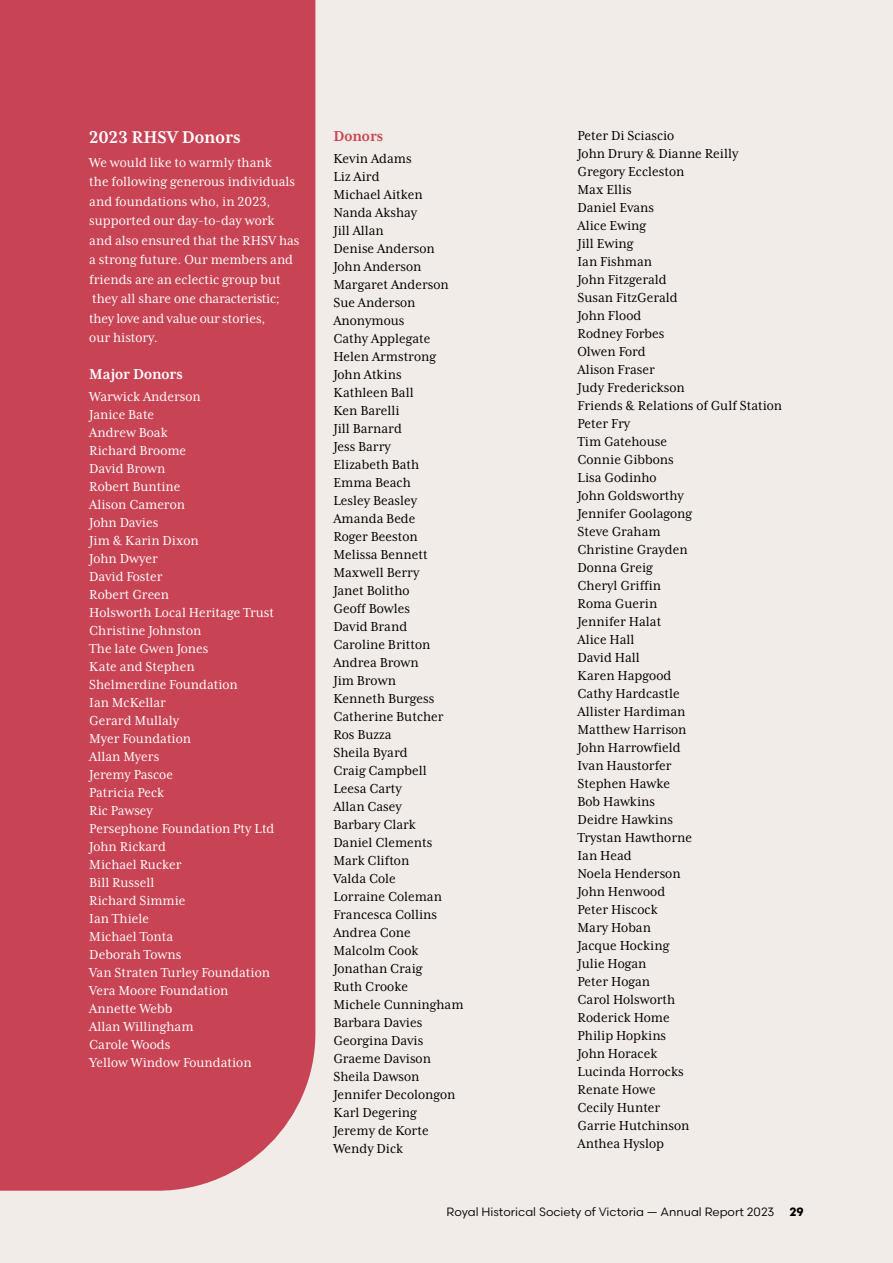
<style>
.page{position:relative;width:893px;height:1263px;background:#f1ece8}
.page>*{position:absolute;margin:0;border:0;box-sizing:border-box;transform-origin:0 0}
.t1{font:700 19.5px "Mrs Eaves XL Serif Nar OT";color:#fff}
.t2{font:700 16.5px "Mrs Eaves XL Serif Nar OT";color:#fff}
.t3{font:700 16.5px "Mrs Eaves XL Serif Nar OT";color:#c84353}
.t4{font:15px/18px "Mrs Eaves XL Serif Nar OT";color:#000}
.t5{font:15px/18px "Mrs Eaves XL Serif Nar OT";color:#fff}
.t6{font:12px "Scandia";color:#000}
.s1{font-weight:700}
</style>
<div class="page">
<div style="left:0;top:0;width:315px;height:1191px;background:#c84353"></div>
<h1 class="t1" style="left:89px;top:127px;width:153px">2023 RHSV Donors</h1>
<p class="t5" style="left:89px;top:153px;width:212px;line-height:19.5px">We would like to warmly thank<br>the following generous individuals and foundations who, in 2023, supported our day-to-day work and also ensured that the RHSV has a strong future. Our members and friends are an eclectic group but they all share one characteristic; they love and value our stories,<br>our history.</p>
<p class="t2" style="left:89px;top:365px;width:95px">Major Donors</p>
<p class="t5" style="left:89px;top:388px;width:187px">Warwick Anderson<br>Janice Bate<br>Andrew Boak<br>Richard Broome<br>David Brown<br>Robert Buntine<br>Alison Cameron<br>John Davies<br>Jim &amp; Karin Dixon<br>John Dwyer<br>David Foster<br>Robert Green<br>Holsworth Local Heritage Trust<br>Christine Johnston<br>The late Gwen Jones<br>Kate and Stephen<br>Shelmerdine Foundation<br>Ian McKellar<br>Gerard Mullaly<br>Myer Foundation<br>Allan Myers<br>Jeremy Pascoe<br>Patricia Peck<br>Ric Pawsey<br>Persephone Foundation Pty Ltd<br>John Rickard<br>Michael Rucker<br>Bill Russell<br>Richard Simmie<br>Ian Thiele<br>Michael Tonta<br>Deborah Towns<br>Van Straten Turley Foundation<br>Vera Moore Foundation<br>Annette Webb<br>Allan Willingham<br>Carole Woods<br>Yellow Window Foundation</p>
<p class="t3" style="left:333px;top:127px;width:51px">Donors</p>
<p class="t4" style="left:333px;top:150px;width:132px">Kevin Adams<br>Liz Aird<br>Michael Aitken<br>Nanda Akshay<br>Jill Allan<br>Denise Anderson<br>John Anderson<br>Margaret Anderson<br>Sue Anderson<br>Anonymous<br>Cathy Applegate<br>Helen Armstrong<br>John Atkins<br>Kathleen Ball<br>Ken Barelli<br>Jill Barnard<br>Jess Barry<br>Elizabeth Bath<br>Emma Beach<br>Lesley Beasley<br>Amanda Bede<br>Roger Beeston<br>Melissa Bennett<br>Maxwell Berry<br>Janet Bolitho<br>Geoff Bowles<br>David Brand<br>Caroline Britton<br>Andrea Brown<br>Jim Brown<br>Kenneth Burgess<br>Catherine Butcher<br>Ros Buzza<br>Sheila Byard<br>Craig Campbell<br>Leesa Carty<br>Allan Casey<br>Barbary Clark<br>Daniel Clements<br>Mark Clifton<br>Valda Cole<br>Lorraine Coleman<br>Francesca Collins<br>Andrea Cone<br>Malcolm Cook<br>Jonathan Craig<br>Ruth Crooke<br>Michele Cunningham<br>Barbara Davies<br>Georgina Davis<br>Graeme Davison<br>Sheila Dawson<br>Jennifer Decolongon<br>Karl Degering<br>Jeremy de Korte<br>Wendy Dick</p>
<p class="t4" style="left:578px;top:126px;width:206px">Peter Di Sciascio<br>John Drury &amp; Dianne Reilly<br>Gregory Eccleston<br>Max Ellis<br>Daniel Evans<br>Alice Ewing<br>Jill Ewing<br>Ian Fishman<br>John Fitzgerald<br>Susan FitzGerald<br>John Flood<br>Rodney Forbes<br>Olwen Ford<br>Alison Fraser<br>Judy Frederickson<br>Friends &amp; Relations of Gulf Station<br>Peter Fry<br>Tim Gatehouse<br>Connie Gibbons<br>Lisa Godinho<br>John Goldsworthy<br>Jennifer Goolagong<br>Steve Graham<br>Christine Grayden<br>Donna Greig<br>Cheryl Griffin<br>Roma Guerin<br>Jennifer Halat<br>Alice Hall<br>David Hall<br>Karen Hapgood<br>Cathy Hardcastle<br>Allister Hardiman<br>Matthew Harrison<br>John Harrowfield<br>Ivan Haustorfer<br>Stephen Hawke<br>Bob Hawkins<br>Deidre Hawkins<br>Trystan Hawthorne<br>Ian Head<br>Noela Henderson<br>John Henwood<br>Peter Hiscock<br>Mary Hoban<br>Jacque Hocking<br>Julie Hogan<br>Peter Hogan<br>Carol Holsworth<br>Roderick Home<br>Philip Hopkins<br>John Horacek<br>Lucinda Horrocks<br>Renate Howe<br>Cecily Hunter<br>Garrie Hutchinson<br>Anthea Hyslop</p>
<p class="t6" style="left:447px;top:1204px;width:359px">Royal Historical Society of Victoria — Annual Report 2023 <span class="s1">29</span></p>
</div>
